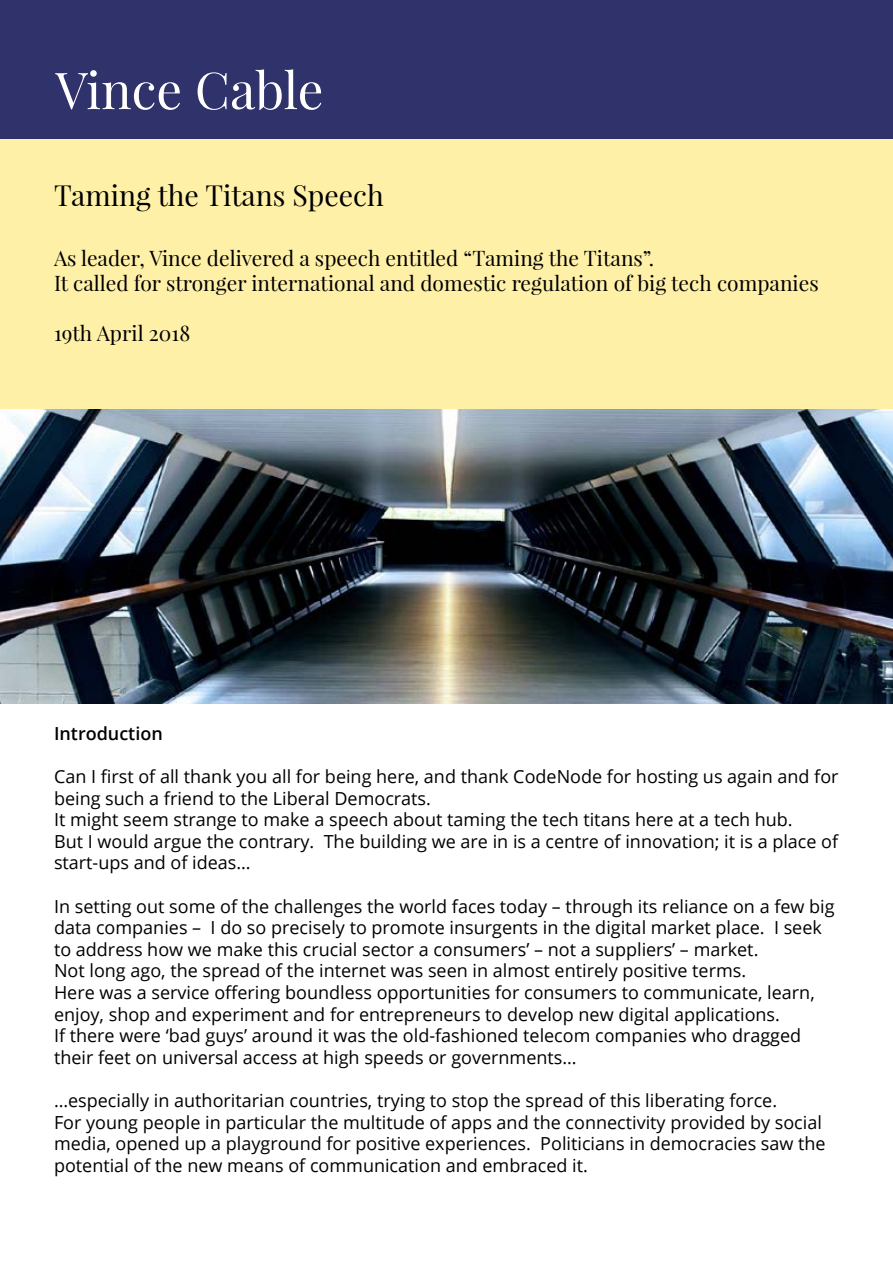
<style>
.page{position:relative;width:893px;height:1263px;background:#fff}
.page>*{position:absolute;margin:0;border:0;box-sizing:border-box;transform-origin:0 0}
.t1{font:51px "Playfair Display";color:#fff}
.t2{font:28.5px "Playfair Display";color:#000}
.t3{font:21px/25.2px "Playfair Display";color:#000}
.t4{font:18px/21.6px "Open Sans";color:#000}
.t5{font:600 18px "Open Sans";color:#000}
</style>
<div class="page">
<div style="left:0;top:0;width:893px;height:139px;background:#2f326b"></div>
<div style="left:0;top:139px;width:893px;height:270px;background:#fff0a8"></div>
<img style="left:0;top:409px;width:893px;height:294px">
<h1 class="t1" style="left:56px;top:58px;width:269px">Vince Cable</h1>
<h2 class="t2" style="left:54px;top:178px;width:331px">Taming the Titans Speech</h2>
<p class="t3" style="left:54px;top:245px;width:766px">As leader, Vince delivered a speech entitled “Taming the Titans”.<br>It called for stronger international and domestic regulation of big tech companies</p>
<p class="t3" style="left:54px;top:321px;width:138px">19th April 2018</p>
<p class="t5" style="left:54px;top:721px;width:110px">Introduction</p>
<p class="t4" style="left:54px;top:765px;width:786px">Can I first of all thank you all for being here, and thank CodeNode for hosting us again and for being such a friend to the Liberal Democrats.<br>It might seem strange to make a speech about taming the tech titans here at a tech hub.<br>But I would argue the contrary. The building we are in is a centre of innovation; it is a place of start-ups and of ideas…</p>
<p class="t4" style="left:54px;top:895px;width:782px">In setting out some of the challenges the world faces today – through its reliance on a few big data companies – I do so precisely to promote insurgents in the digital market place. I seek to address how we make this crucial sector a consumers’ – not a suppliers’ – market.<br>Not long ago, the spread of the internet was seen in almost entirely positive terms.<br>Here was a service offering boundless opportunities for consumers to communicate, learn, enjoy, shop and experiment and for entrepreneurs to develop new digital applications.<br>If there were ‘bad guys’ around it was the old-fashioned telecom companies who dragged their feet on universal access at high speeds or governments…</p>
<p class="t4" style="left:54px;top:1089px;width:773px">…especially in authoritarian countries, trying to stop the spread of this liberating force.<br>For young people in particular the multitude of apps and the connectivity provided by social media, opened up a playground for positive experiences. Politicians in democracies saw the potential of the new means of communication and embraced it.</p>
</div>
